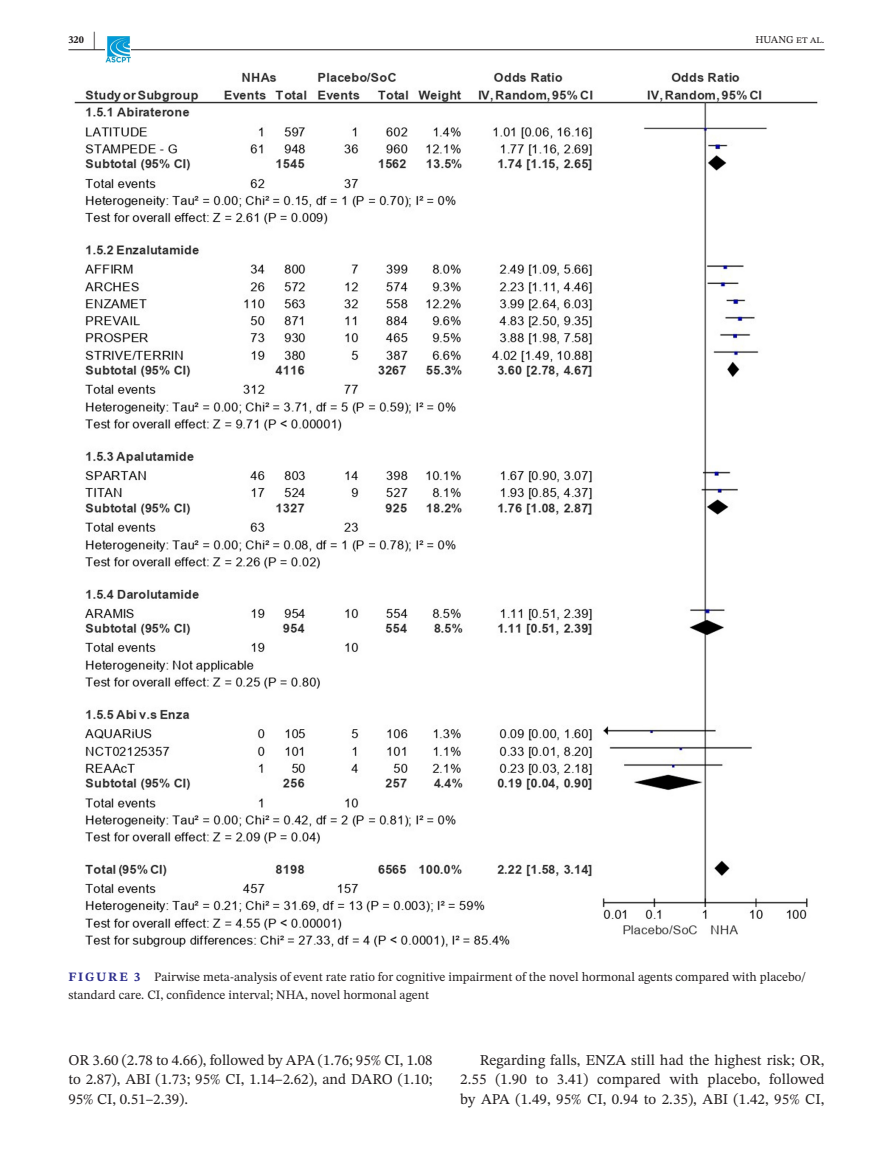
<style>
.page{position:relative;width:893px;height:1174px;background:#fff}
.page>*{position:absolute;margin:0;border:0;box-sizing:border-box;transform-origin:0 0}
.t1{font:15px/19.5px "STIX Two Text";color:#231f20;text-align:justify}
.t2{font:12.75px/18px "STIX Two Text";color:#231f20}
.t3{font:10.5px "STIX Two Text";color:#231f20}
.t4{font:700 10.5px "STIX Two Text";color:#231f20}
.s1{font-size:21px}
.s2{font-weight:700;color:#2c2d8c}
</style>
<div class="page">
<hr style="left:68px;top:49px;width:756px;height:1px;background:#231f20">
<img style="left:105px;top:37px;width:26px;height:25px">
<img style="left:74px;top:72px;width:744px;height:875px">
<p class="t4" style="left:68px;top:32px;width:29px">320 <span class="s1">|</span></p>
<p class="t3" style="left:755px;top:32px;width:71px">HUANG et al.</p>
<p class="t2" style="left:68px;top:967px;width:739px"><span class="s2">FIGURE 3</span> Pairwise meta-analysis of event rate ratio for cognitive impairment of the novel hormonal agents compared with placebo/ standard care. CI, confidence interval; NHA, novel hormonal agent</p>
<p class="t1" style="left:68px;top:1050px;width:366px">OR 3.60 (2.78 to 4.66), followed by APA (1.76; 95% CI, 1.08 to 2.87), ABI (1.73; 95% CI, 1.14–2.62), and DARO (1.10; 95% CI, 0.51–2.39).</p>
<p class="t1" style="left:460px;top:1050px;width:366px;text-indent:20px">Regarding falls, ENZA still had the highest risk; OR, 2.55 (1.90 to 3.41) compared with placebo, followed by APA (1.49, 95% CI, 0.94 to 2.35), ABI (1.42, 95% CI,</p>
</div>
